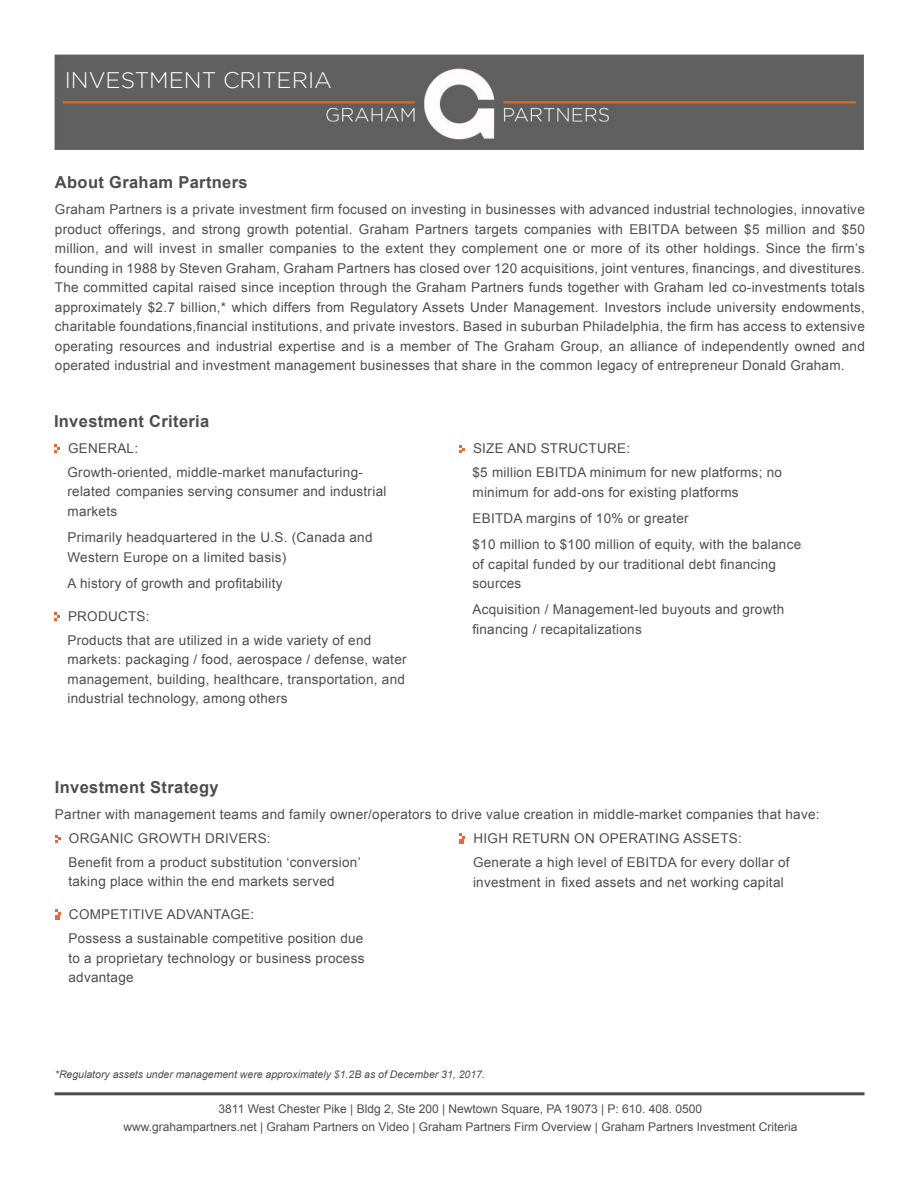
<style>
.page{position:relative;width:918px;height:1188px;background:#fff}
.page>*{position:absolute;margin:0;border:0;box-sizing:border-box;transform-origin:0 0}
.t1{font:300 22.5px "Gotham";color:#fff}
.head{font:700 16.5px "Arial";letter-spacing:.02em;color:#4d4d4d}
.body{font:13.5px/19.5px "Arial";letter-spacing:.02em;color:#4d4d4d}
.address{font:12px "Arial";color:#4d4d4d}
.body-2{font:italic 10.5px "Arial";color:#4d4d4d}
</style>
<div class="page">
<img style="left:54px;top:54px;width:810px;height:96px">
<svg style="left:55px;top:835px;width:6px;height:8px"></svg>
<svg style="left:55px;top:909px;width:6px;height:10px"></svg>
<svg style="left:460px;top:833px;width:5px;height:10px"></svg>
<svg style="left:54px;top:444px;width:6px;height:9px"></svg>
<svg style="left:54px;top:612px;width:6px;height:9px"></svg>
<svg style="left:459px;top:445px;width:6px;height:8px"></svg>
<hr style="left:55px;top:1092px;width:810px;height:3px;background:#4d4d4d">
<p class="t1" style="left:65px;top:67px;width:269px">INVESTMENT CRITERIA</p>
<p class="head" style="left:55px;top:171px;width:194px">About Graham Partners</p>
<p class="body" style="left:55px;top:200px;width:811px;text-align:justify">Graham Partners is a private investment firm focused on investing in businesses with advanced industrial technologies, innovative product offerings, and strong growth potential. Graham Partners targets companies with EBITDA between $5 million and $50 million, and will invest in smaller companies to the extent they complement one or more of its other holdings. Since the firm’s founding in 1988 by Steven Graham, Graham Partners has closed over 120 acquisitions, joint ventures, financings, and divestitures.<br>The committed capital raised since inception through the Graham Partners funds together with Graham led co-investments totals approximately $2.7 billion,* which differs from Regulatory Assets Under Management. Investors include university endowments, charitable foundations,financial institutions, and private investors. Based in suburban Philadelphia, the firm has access to extensive operating resources and industrial expertise and is a member of The Graham Group, an alliance of independently owned and operated industrial and investment management businesses that share in the common legacy of entrepreneur Donald Graham.</p>
<p class="head" style="left:54px;top:410px;width:157px">Investment Criteria</p>
<p class="body" style="left:68px;top:439px;width:72px">GENERAL:</p>
<p class="body" style="left:68px;top:462px;width:320px">Growth-oriented, middle-market manufacturing&shy;related companies serving consumer and industrial markets</p>
<p class="body" style="left:68px;top:528px;width:307px">Primarily headquartered in the U.S. (Canada and<br>Western Europe on a limited basis)</p>
<p class="body" style="left:68px;top:573px;width:217px">A history of growth and profitability</p>
<p class="body" style="left:68px;top:606px;width:83px">PRODUCTS:</p>
<p class="body" style="left:68px;top:630px;width:341px">Products that are utilized in a wide variety of end markets: packaging / food, aerospace / defense, water management, building, healthcare, transportation, and industrial technology, among others</p>
<p class="body" style="left:473px;top:439px;width:159px">SIZE AND STRUCTURE:</p>
<p class="body" style="left:472px;top:463px;width:311px">$5 million EBITDA minimum for new platforms; no minimum for add-ons for existing platforms</p>
<p class="body" style="left:472px;top:509px;width:218px">EBITDA margins of 10% or greater</p>
<p class="body" style="left:472px;top:535px;width:330px">$10 million to $100 million of equity, with the balance of capital funded by our traditional debt financing sources</p>
<p class="body" style="left:472px;top:600px;width:313px">Acquisition / Management-led buyouts and growth financing / recapitalizations</p>
<p class="head" style="left:55px;top:776px;width:165px">Investment Strategy</p>
<p class="body" style="left:55px;top:805px;width:766px">Partner with management teams and family owner/operators to drive value creation in middle-market companies that have:</p>
<p class="body" style="left:69px;top:829px;width:203px">ORGANIC GROWTH DRIVERS:</p>
<p class="body" style="left:68px;top:853px;width:294px">Benefit from a product substitution ‘conversion’ taking place within the end markets served</p>
<p class="body" style="left:69px;top:905px;width:187px">COMPETITIVE ADVANTAGE:</p>
<p class="body" style="left:68px;top:929px;width:298px;text-align:justify">Possess a sustainable competitive position due to a proprietary technology or business process advantage</p>
<p class="body" style="left:473px;top:827px;width:318px;line-height:23.9px">HIGH RETURN ON OPERATING ASSETS:<br>Generate a high level of EBITDA for every dollar of</p>
<p class="body" style="left:473px;top:872px;width:312px">investment in fixed assets and net working capital</p>
<p class="body-2" style="left:55px;top:1067px;width:432px">*Regulatory assets under management were approximately $1.2B as of December 31, 2017.</p>
<p class="address" style="left:219px;top:1101px;width:485px">3811 West Chester Pike | Bldg 2, Ste 200 | Newtown Square, PA 19073 | P: 610. 408. 0500</p>
<p class="address" style="left:123px;top:1119px;width:676px">www.grahampartners.net | Graham Partners on Video | Graham Partners Firm Overview | Graham Partners Investment Criteria</p>
</div>
